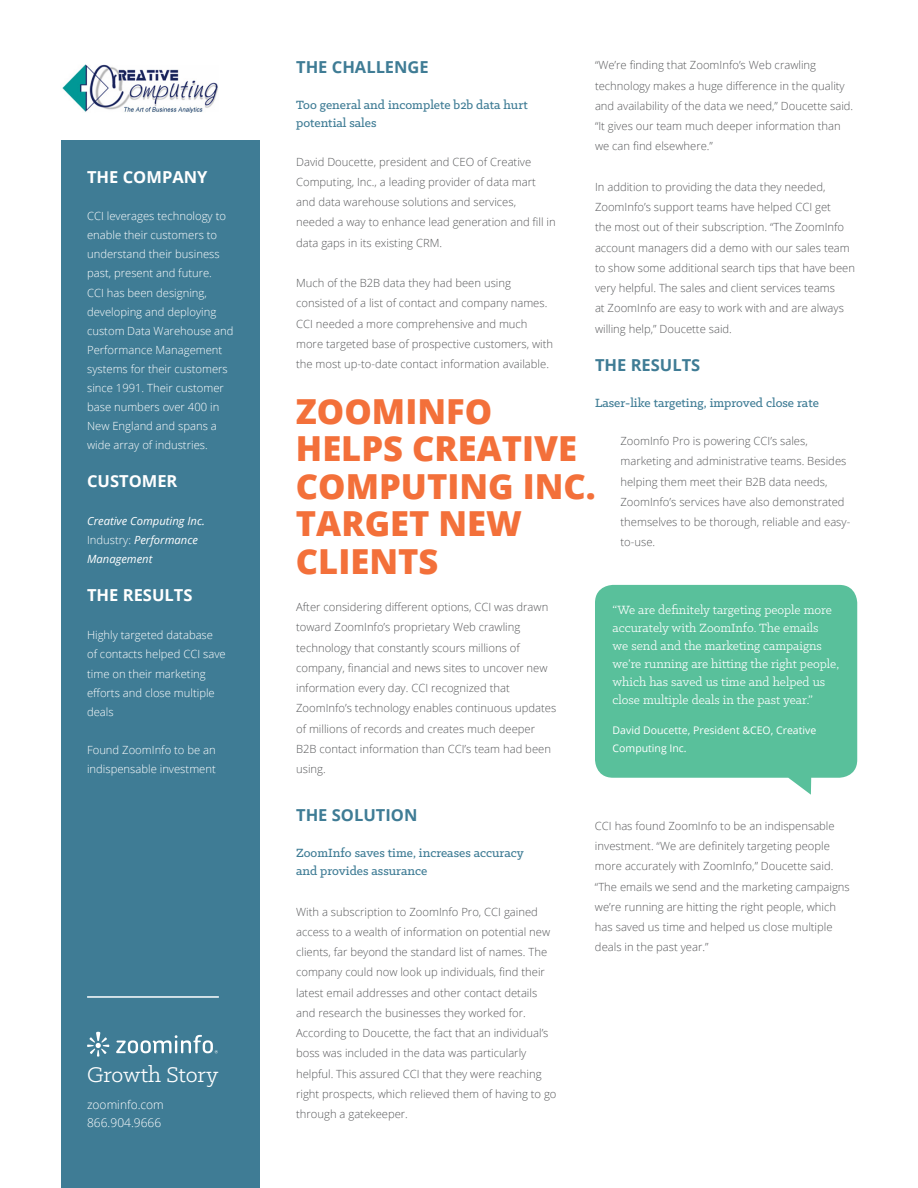
<style>
.page{position:relative;width:918px;height:1188px;background:#fff}
.page>*{position:absolute;margin:0;border:0;box-sizing:border-box;transform-origin:0 0}
.t1{font:800 34.5px/37.5px "Open Sans";color:#f3703a}
.t2{font:24px "Klinic Slab";color:#fff}
.t3{font:700 16.5px "Open Sans";color:#3f7c95}
.t4{font:700 16.5px "Open Sans";color:#fff}
.t5{font:13.5px/18px "Klinic Slab";color:#fff}
.t6{font:500 13.5px/18px "Klinic Slab";color:#3f7c95}
.t7{font:300 12px/18px "Open Sans";color:#fff}
.t8{font:300 11.25px/20.2px "Open Sans";color:#58595b}
.t9{font:300 11.25px/19px "Open Sans";color:#fff}
.t10{font:italic 11.25px/19px "Open Sans";color:#fff}
.t11{font:10.5px/18px "Open Sans";color:#fff}
.s1{font-weight:300;font-style:normal}
</style>
<div class="page">
<div style="left:61px;top:141px;width:199px;height:1047px;background:#3f7c95"></div>
<svg style="left:595px;top:585px;width:262px;height:210px;background:#66c5a3"></svg>
<img style="left:62px;top:64px;width:156px;height:48px">
<hr style="left:87px;top:996px;width:132px;height:2px;background:#fff">
<svg style="left:87px;top:1032px;width:22px;height:25px"></svg>
<svg style="left:116px;top:1035px;width:102px;height:18px"></svg>
<h3 class="t4" style="left:87px;top:166px;width:122px">THE COMPANY</h3>
<p class="t9" style="left:87px;top:206px;width:148px">CCI leverages technology to enable their customers to understand their business past, present and future.<br>CCI has been designing, developing and deploying custom Data Warehouse and<br>Performance Management systems for their customers since 1991. Their customer base numbers over 400 in<br>New England and spans a wide array of industries.</p>
<h3 class="t4" style="left:87px;top:469px;width:92px">CUSTOMER</h3>
<p class="t10" style="left:87px;top:511px;width:119px">Creative Computing Inc.<br><span class="s1">Industry:</span> Performance<br>Management</p>
<h3 class="t4" style="left:87px;top:584px;width:107px">THE RESULTS</h3>
<p class="t9" style="left:87px;top:626px;width:140px">Highly targeted database of contacts helped CCI save time on their marketing efforts and close multiple deals</p>
<p class="t9" style="left:87px;top:740px;width:130px">Found ZoomInfo to be an indispensable investment</p>
<h2 class="t2" style="left:87px;top:1060px;width:133px">Growth Story</h2>
<p class="t7" style="left:87px;top:1096px;width:78px">zoominfo.com<br>866.904.9666</p>
<p class="t8" style="left:595px;top:55px;width:260px">“We’re finding that ZoomInfo’s Web crawling technology makes a huge difference in the quality and availability of the data we need,” Doucette said. “It gives our team much deeper information than we can find elsewhere.”</p>
<p class="t8" style="left:595px;top:176px;width:261px">In addition to providing the data they needed, ZoomInfo’s support teams have helped CCI get<br>the most out of their subscription. “The ZoomInfo account managers did a demo with our sales team to show some additional search tips that have been very helpful. The sales and client services teams<br>at ZoomInfo are easy to work with and are always willing help,” Doucette said.</p>
<h3 class="t3" style="left:595px;top:353px;width:107px">THE RESULTS</h3>
<p class="t6" style="left:595px;top:393px;width:225px">Laser-like targeting, improved close rate</p>
<p class="t8" style="left:621px;top:431px;width:231px">ZoomInfo Pro is powering CCI’s sales, marketing and administrative teams. Besides helping them meet their B2B data needs, ZoomInfo’s services have also demonstrated themselves to be thorough, reliable and easy&shy;to-use.</p>
<h3 class="t3" style="left:296px;top:56px;width:134px">THE CHALLENGE</h3>
<p class="t6" style="left:296px;top:96px;width:233px">Too general and incomplete b2b data hurt potential sales</p>
<p class="t8" style="left:296px;top:151px;width:261px">David Doucette, president and CEO of Creative Computing, Inc., a leading provider of data mart and data warehouse solutions and services, needed a way to enhance lead generation and fill in data gaps in its existing CRM.</p>
<p class="t8" style="left:296px;top:273px;width:259px">Much of the B2B data they had been using consisted of a list of contact and company names.<br>CCI needed a more comprehensive and much more targeted base of prospective customers, with the most up-to-date contact information available.</p>
<h1 class="t1" style="left:296px;top:391px;width:301px">ZOOMINFO<br>HELPS CREATIVE<br>COMPUTING INC.<br>TARGET NEW<br>CLIENTS</h1>
<p class="t8" style="left:296px;top:597px;width:262px">After considering different options, CCI was drawn toward ZoomInfo’s proprietary Web crawling technology that constantly scours millions of company, financial and news sites to uncover new information every day. CCI recognized that ZoomInfo’s technology enables continuous updates of millions of records and creates much deeper B2B contact information than CCI’s team had been using.</p>
<h3 class="t3" style="left:296px;top:803px;width:120px">THE SOLUTION</h3>
<p class="t6" style="left:296px;top:844px;width:229px">ZoomInfo saves time, increases accuracy and provides assurance</p>
<p class="t8" style="left:296px;top:901px;width:262px">With a subscription to ZoomInfo Pro, CCI gained access to a wealth of information on potential new clients, far beyond the standard list of names. The company could now look up individuals, find their latest email addresses and other contact details and research the businesses they worked for.<br>According to Doucette, the fact that an individual’s boss was included in the data was particularly helpful. This assured CCI that they were reaching right prospects, which relieved them of having to go through a gatekeeper.</p>
<p class="t5" style="left:613px;top:601px;width:228px">“We are definitely targeting people more accurately with ZoomInfo. The emails<br>we send and the marketing campaigns we’re running are hitting the right people, which has saved us time and helped us close multiple deals in the past year.”</p>
<p class="t11" style="left:613px;top:720px;width:205px">David Doucette, President &amp;CEO, Creative<br>Computing Inc.</p>
<p class="t8" style="left:595px;top:815px;width:256px">CCI has found ZoomInfo to be an indispensable investment. “We are definitely targeting people more accurately with ZoomInfo,” Doucette said. “The emails we send and the marketing campaigns we’re running are hitting the right people, which has saved us time and helped us close multiple deals in the past year.”</p>
</div>
